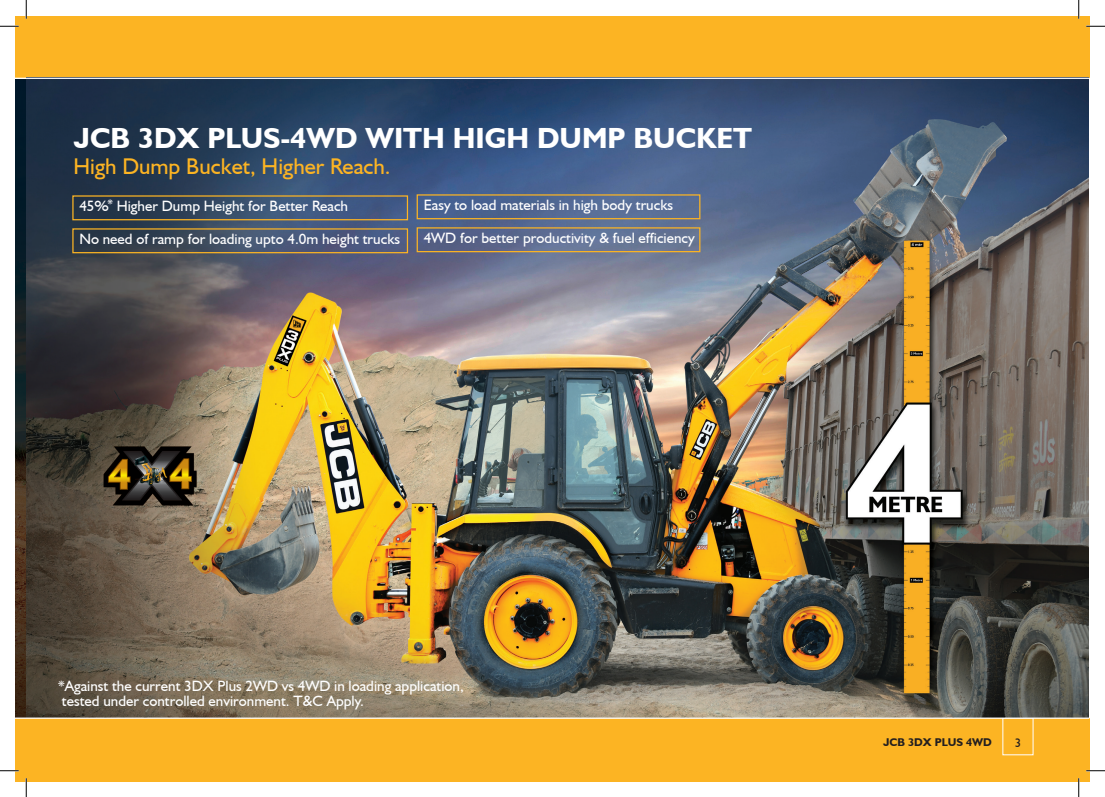
<style>
.page{position:relative;width:1105px;height:797px;background:#fff}
.page>*{position:absolute;margin:0;border:0;box-sizing:border-box;transform-origin:0 0}
.t1{font:700 29.12px "JCB Euro";color:#fff}
.t2{font:22.75px "JCB Euro Roman";color:#fcb423}
.t3{font:15px/33px "JCB Euro Roman";color:#fff}
.t4{font:12.5px "JCB Euro Roman";color:#231f20}
.t5{font:700 11.25px "JCB Euro";color:#231f20}
</style>
<div class="page">
<div style="left:16px;top:16px;width:1073px;height:765px;background:#fcb423"></div>
<img style="left:16px;top:79px;width:1073px;height:638px">
<hr style="left:16px;top:717px;width:1073px;height:1px;background:#fff">
<hr style="left:16px;top:78px;width:1073px;height:1px;background:#fff">
<div style="left:72px;top:195px;width:336px;height:25px;border:1px solid #fcb423"></div>
<div style="left:72px;top:228px;width:336px;height:25px;border:1px solid #fcb423"></div>
<div style="left:417px;top:194px;width:283px;height:25px;border:1px solid #fcb423"></div>
<div style="left:417px;top:227px;width:283px;height:25px;border:1px solid #fcb423"></div>
<svg style="left:0;top:25px;width:19px;height:2px"></svg>
<svg style="left:1086px;top:25px;width:19px;height:2px"></svg>
<svg style="left:0;top:770px;width:19px;height:1px"></svg>
<svg style="left:1086px;top:770px;width:19px;height:1px"></svg>
<svg style="left:25px;top:0;width:2px;height:19px"></svg>
<svg style="left:25px;top:778px;width:2px;height:19px"></svg>
<svg style="left:1078px;top:0;width:1px;height:19px"></svg>
<svg style="left:1078px;top:778px;width:1px;height:19px"></svg>
<h1 class="t1" style="left:73px;top:120px;width:680px">JCB 3DX PLUS-4WD WITH HIGH DUMP BUCKET</h1>
<h2 class="t2" style="left:73px;top:152px;width:319px">High Dump Bucket, Higher Reach.</h2>
<p class="t3" style="left:79px;top:189px;width:322px">45%<sup>*</sup> Higher Dump Height for Better Reach<br>No need of ramp for loading upto 4.0m height trucks</p>
<p class="t3" style="left:424px;top:188px;width:273px">Easy to load materials in high body trucks<br>4WD for better productivity &amp; fuel efficiency</p>
<p class="t3" style="left:58px;top:678px;width:407px;line-height:15px">*Against the current 3DX Plus 2WD vs 4WD in loading application, tested under controlled environment. T&amp;C Apply.</p>
<p class="t5" style="left:883px;top:734px;width:110px">JCB 3DX PLUS 4WD</p>
<p class="t4" style="left:1015px;top:735px;width:8px">3</p>
</div>
